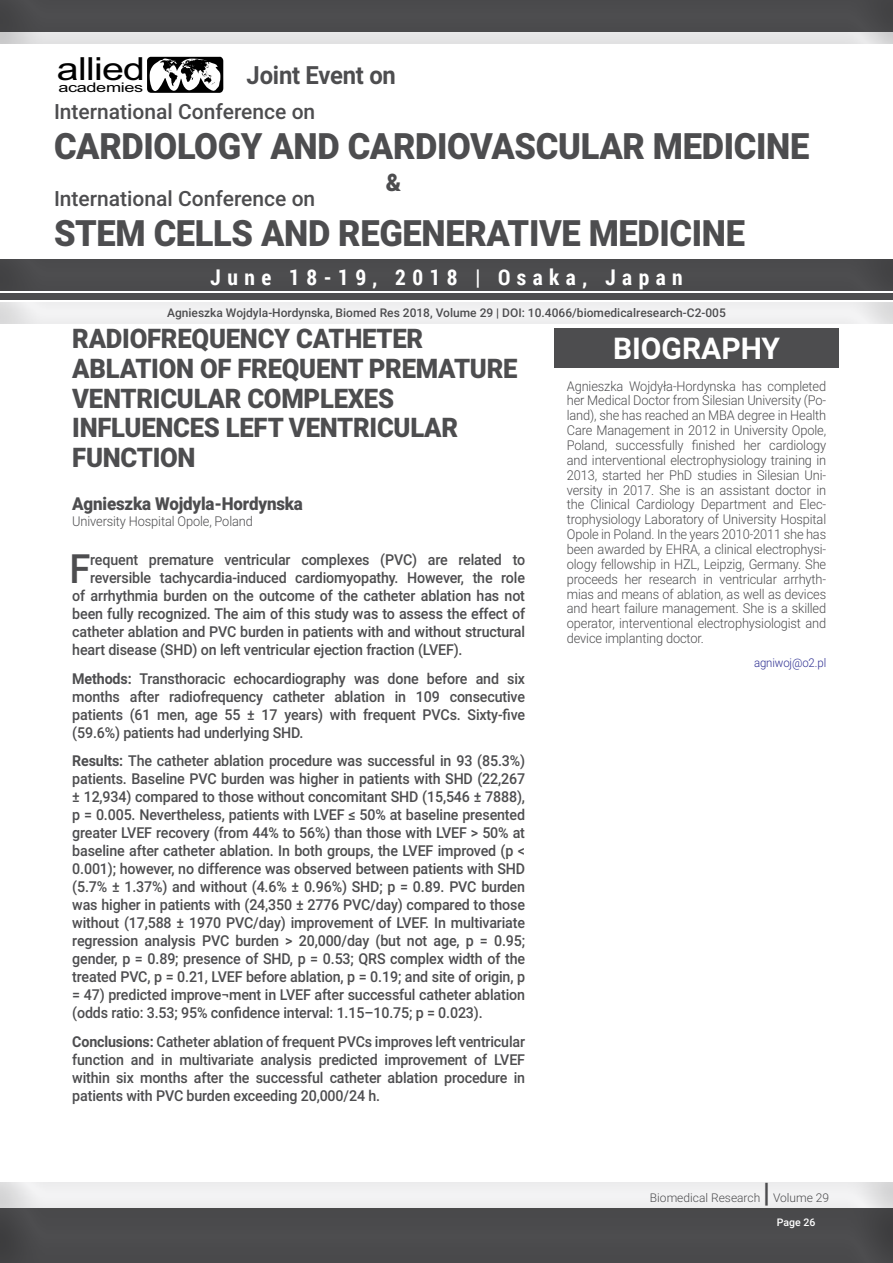
<style>
.page{position:relative;width:893px;height:1263px;background:#fff}
.page>*{position:absolute;margin:0;border:0;box-sizing:border-box;transform-origin:0 0}
.t1{font:500 40.35px "Roboto";color:#4d4d4f;scale:.95 1}
.t2{font:900 36.3px "Roboto";letter-spacing:-.01em;color:#4d4d4f;scale:.95 1}
.t3{font:31.8px "Arial";letter-spacing:-.02em;color:#000;scale:1.24 1}
.t4{font:700 30px "Roboto";color:#fff}
.t5{font:900 27px/29.7px "Roboto";letter-spacing:-.01em;color:#4d4d4f;scale:.95 1}
.t6{font:900 27px "Roboto";letter-spacing:-.01em;color:#4d4d4f}
.t7{font:700 25.05px "Roboto";letter-spacing:-.01em;color:#4d4d4f;scale:.95 1}
.t8{font:900 24.15px "Roboto";color:#4d4d4f;scale:.95 1}
.t9{font:700 21.6px "Roboto Condensed";letter-spacing:.3em;color:#fff}
.t10{font:500 21px "Roboto";color:#4d4d4f}
.t11{font:900 17.85px "Roboto";letter-spacing:-.01em;color:#4d4d4f;scale:.95 1}
.t12{font:500 15px/18px "Roboto";letter-spacing:-.01em;color:#4d4d4f;text-align:justify;scale:.95 1}
.t13{font:300 13.5px/14.9px "Roboto";letter-spacing:-.01em;color:#4d4d4f;text-align:justify;scale:.95 1}
.t14{font:13.35px "Arial";letter-spacing:-.02em;color:#000;scale:1.36 1}
.t15{font:500 12px "Roboto";color:#4d4d4f}
.t16{font:300 12px "Roboto";color:#4d4d4f}
.t17{font:300 12px "Roboto";letter-spacing:-.01em;color:#2e3092;scale:.95 1}
.t18{font:500 10.5px "Roboto";color:#fff}
.s1{font-weight:700}
</style>
<div class="page">
<div style="left:0;top:3px;width:893px;height:43px;background:#000;opacity:.5"></div>
<div style="left:0;top:1173px;width:893px;height:38px;background:#f3f3f4"></div>
<div style="left:0;top:1198px;width:893px;height:65px;background:#000;opacity:.5"></div>
<div style="left:0;top:249px;width:893px;height:43px;background:#000;opacity:.5"></div>
<div style="left:0;top:0;width:893px;height:34px;background:#4b4b4d"></div>
<svg style="left:147px;top:57px;width:76px;height:36px"></svg>
<div style="left:554px;top:328px;width:285px;height:40px;background:#4d4d4f"></div>
<div style="left:0;top:292px;width:893px;height:33px;background:#000;opacity:.5"></div>
<h3 class="t3" style="left:57px;top:48px;width:73px">allied</h3>
<p class="t14" style="left:58px;top:79px;width:64px">academies</p>
<h3 class="t7" style="left:247px;top:58px;width:159px">Joint Event on</h3>
<h3 class="t10" style="left:54px;top:97px;width:263px">International Conference on</h3>
<h2 class="t2" style="left:54px;top:121px;width:796px">CARDIOLOGY AND CARDIOVASCULAR MEDICINE</h2>
<h3 class="t10" style="left:54px;top:184px;width:263px">International Conference on</h3>
<h3 class="t8" style="left:386px;top:165px;width:18px">&amp;</h3>
<h2 class="t2" style="left:54px;top:207px;width:729px">STEM CELLS AND REGENERATIVE MEDICINE</h2>
<h3 class="t9" style="left:210px;top:262px;width:474px">June 18-19, 2018 | Osaka, Japan</h3>
<p class="t15" style="left:167px;top:304px;width:560px">Agnieszka Wojdyla-Hordynska, Biomed Res 2018, Volume 29 | DOI: 10.4066/biomedicalresearch-C2-005</p>
<h3 class="t5" style="left:72px;top:323px;width:470px">RADIOFREQUENCY CATHETER<br>ABLATION OF FREQUENT PREMATURE<br>VENTRICULAR COMPLEXES<br>INFLUENCES LEFT VENTRICULAR<br>FUNCTION</h3>
<p class="t11" style="left:72px;top:491px;width:244px">Agnieszka Wojdyla-Hordynska</p>
<p class="t13" style="left:72px;top:513px;width:192px">University Hospital Opole, Poland</p>
<h1 class="t1" style="left:70px;top:540px;width:24px">F</h1>
<p class="t12" style="left:90px;top:550px;width:459px">requent premature ventricular complexes (PVC) are related to</p>
<p class="t12" style="left:90px;top:568px;width:459px">reversible tachycardia-induced cardiomyopathy. However, the role</p>
<p class="t12" style="left:72px;top:586px;width:478px">of arrhythmia burden on the outcome of the catheter ablation has not</p>
<p class="t12" style="left:72px;top:604px;width:478px">been fully recognized. The aim of this study was to assess the effect of</p>
<p class="t12" style="left:72px;top:622px;width:478px">catheter ablation and PVC burden in patients with and without structural</p>
<p class="t12" style="left:72px;top:640px;width:412px">heart disease (SHD) on left ventricular ejection fraction (LVEF).</p>
<p class="t12" style="left:72px;top:669px;width:478px"><span class="s1">Methods:</span> Transthoracic echocardiography was done before and six months after radiofrequency catheter ablation in 109 consecutive patients (61 men, age 55 ± 17 years) with frequent PVCs. Sixty-five (59.6%) patients had underlying SHD.</p>
<p class="t12" style="left:72px;top:751px;width:478px"><span class="s1">Results:</span> The catheter ablation procedure was successful in 93 (85.3%) patients. Baseline PVC burden was higher in patients with SHD (22,267 ± 12,934) compared to those without concomitant SHD (15,546 ± 7888), p = 0.005. Nevertheless, patients with LVEF ≤ 50% at baseline presented greater LVEF recovery (from 44% to 56%) than those with LVEF &gt; 50% at baseline after catheter ablation. In both groups, the LVEF improved (p &lt; 0.001); however, no difference was observed between patients with SHD (5.7% ± 1.37%) and without (4.6% ± 0.96%) SHD; p = 0.89. PVC burden was higher in patients with (24,350 ± 2776 PVC/day) compared to those without (17,588 ± 1970 PVC/day) improvement of LVEF. In multivariate regression analysis PVC burden &gt; 20,000/day (but not age, p = 0.95; gender, p = 0.89; presence of SHD, p = 0.53; QRS complex width of the treated PVC, p = 0.21, LVEF before ablation, p = 0.19; and site of origin, p = 47) predicted improve¬ment in LVEF after successful catheter ablation (odds ratio: 3.53; 95% confidence interval: 1.15–10.75; p = 0.023).</p>
<p class="t12" style="left:72px;top:1032px;width:478px"><span class="s1">Conclusions:</span> Catheter ablation of frequent PVCs improves left ventricular function and in multivariate analysis predicted improvement of LVEF within six months after the successful catheter ablation procedure in patients with PVC burden exceeding 20,000/24 h.</p>
<h3 class="t4" style="left:613px;top:327px;width:169px">BIOGRAPHY</h3>
<p class="t13" style="left:567px;top:378px;width:275px">Agnieszka Wojdyła-Hordynska has completed her Medical Doctor from Silesian University (Po&shy;land), she has reached an MBA degree in Health Care Management in 2012 in University Opole, Poland, successfully finished her cardiology and interventional electrophysiology training in 2013, started her PhD studies in Silesian Uni&shy;versity in 2017. She is an assistant doctor in the Clinical Cardiology Department and Elec&shy;trophysiology Laboratory of University Hospital Opole in Poland. In the years 2010-2011 she has been awarded by EHRA, a clinical electrophysi&shy;ology fellowship in HZL, Leipzig, Germany. She proceeds her research in ventricular arrhyth&shy;mias and means of ablation, as well as devices and heart failure management. She is a skilled operator, interventional electrophysiologist and device implanting doctor.</p>
<p class="t17" style="left:754px;top:655px;width:77px">agniwoj@o2.pl</p>
<p class="t16" style="left:650px;top:1189px;width:112px">Biomedical Research</p>
<h3 class="t6" style="left:763px;top:1174px;width:8px">|</h3>
<p class="t16" style="left:773px;top:1189px;width:58px">Volume 29</p>
<p class="t18" style="left:777px;top:1215px;width:40px">Page 26</p>
</div>
